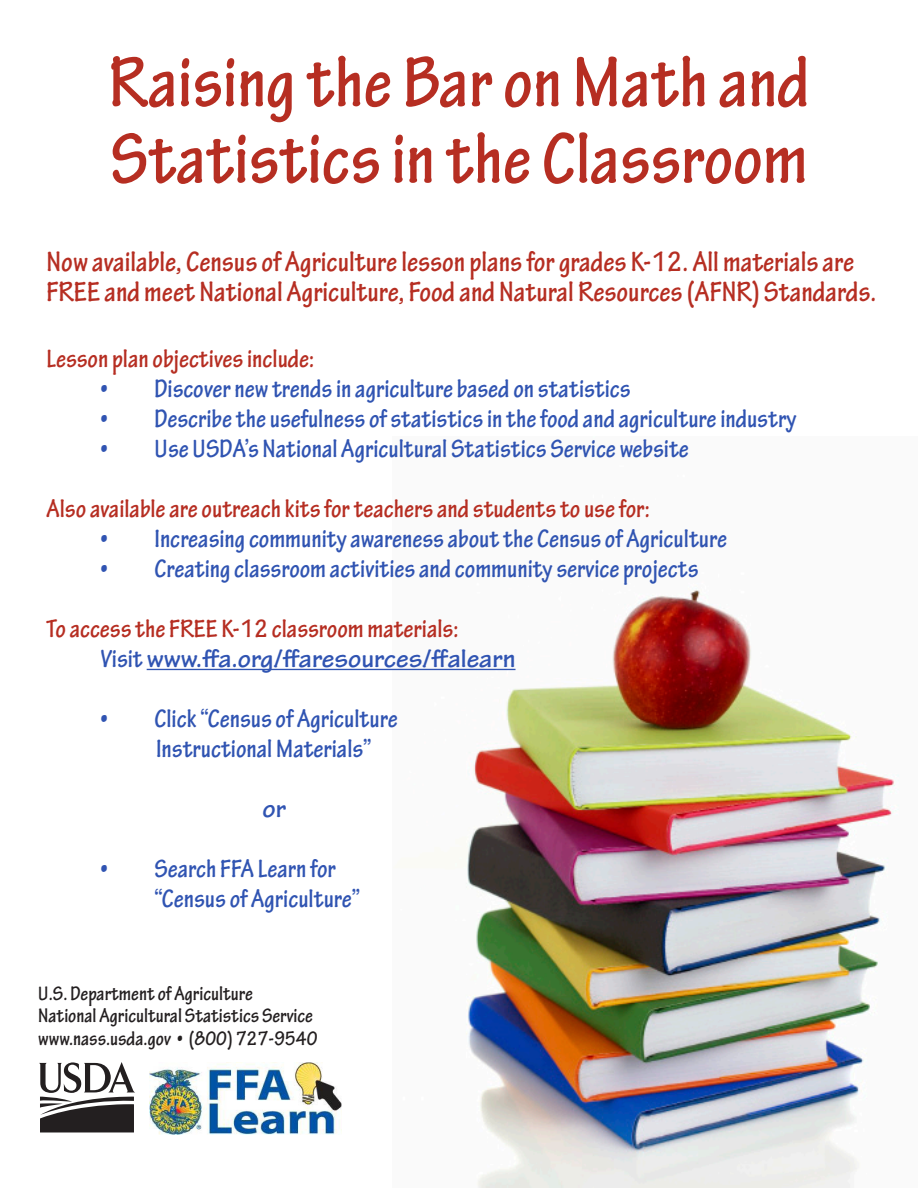
<style>
.page{position:relative;width:918px;height:1188px;background:#fff}
.page>*{position:absolute;margin:0;border:0;box-sizing:border-box;transform-origin:0 0}
.t1{font:700 condensed 76.5px "Tekton Pro";color:#b62e22}
.t2{font:700 condensed 30px/30px "Tekton Pro";color:#b62e22}
.t3{font:700 condensed 27px "Tekton Pro";color:#3054b2}
.t4{font:700 condensed 27px "Tekton Pro";color:#b62e22}
.t5{font:700 27px "Tekton Pro";color:#3054b2}
.t6{font:700 condensed 21px "Tekton Pro";color:#231f20}
.s1{font-stretch:condensed}
</style>
<div class="page">
<img style="left:392px;top:588px;width:507px;height:600px">
<hr style="left:147px;top:669px;width:369px;height:1px;background:#3054b2">
<svg style="left:39px;top:1062px;width:96px;height:70px"></svg>
<img style="left:149px;top:1062px;width:192px;height:73px">
<p class="t1" style="left:108px;top:37px;width:703px">Raising the Bar on Math and</p>
<p class="t1" style="left:110px;top:114px;width:699px">Statistics in the Classroom</p>
<p class="t2" style="left:46px;top:247px;width:832px">Now available, Census of Agriculture lesson plans for grades K-12. All materials are<br>FREE and meet National Agriculture, Food and Natural Resources (AFNR) Standards.</p>
<p class="t4" style="left:46px;top:343px;width:270px">Lesson plan objectives include:</p>
<p class="t3" style="left:100px;top:373px;width:532px">• Discover new trends in agriculture based on statistics</p>
<p class="t3" style="left:100px;top:403px;width:697px">• Describetheusefulnessofstatisticsinthefood and agricultureindustry</p>
<p class="t3" style="left:100px;top:433px;width:590px">• Use USDA’s National Agricultural Statistics Service website</p>
<p class="t4" style="left:46px;top:493px;width:605px">Also available are outreach kits for teachers and students to use for:</p>
<p class="t3" style="left:100px;top:523px;width:628px">• Increasingcommunityawarenessaboutthe Censusof Agriculture</p>
<p class="t3" style="left:100px;top:553px;width:600px">• Creatingclassroomactivitiesand communityservice projects</p>
<p class="t4" style="left:46px;top:613px;width:414px">To access the FREE K-12 classroom materials:</p>
<p class="t5" style="left:100px;top:642px;width:417px"><span class="s1">Visit</span> www.ffa.org/ffaresources/ffalearn</p>
<p class="t3" style="left:100px;top:703px;width:299px">• Click“Censusof Agriculture</p>
<p class="t3" style="left:156px;top:733px;width:217px">Instructional Materials”</p>
<p class="t5" style="left:262px;top:792px;width:25px">or</p>
<p class="t3" style="left:100px;top:853px;width:237px">• Search FFA Learnfor</p>
<p class="t3" style="left:154px;top:883px;width:207px">“Censusof Agriculture”</p>
<p class="t6" style="left:38px;top:981px;width:216px">U.S. Departmentof Agriculture</p>
<p class="t6" style="left:38px;top:1003px;width:276px">National Agricultural Statistics Service</p>
<p class="t6" style="left:38px;top:1026px;width:281px">www.nass.usda.gov • (800) 727-9540</p>
</div>
